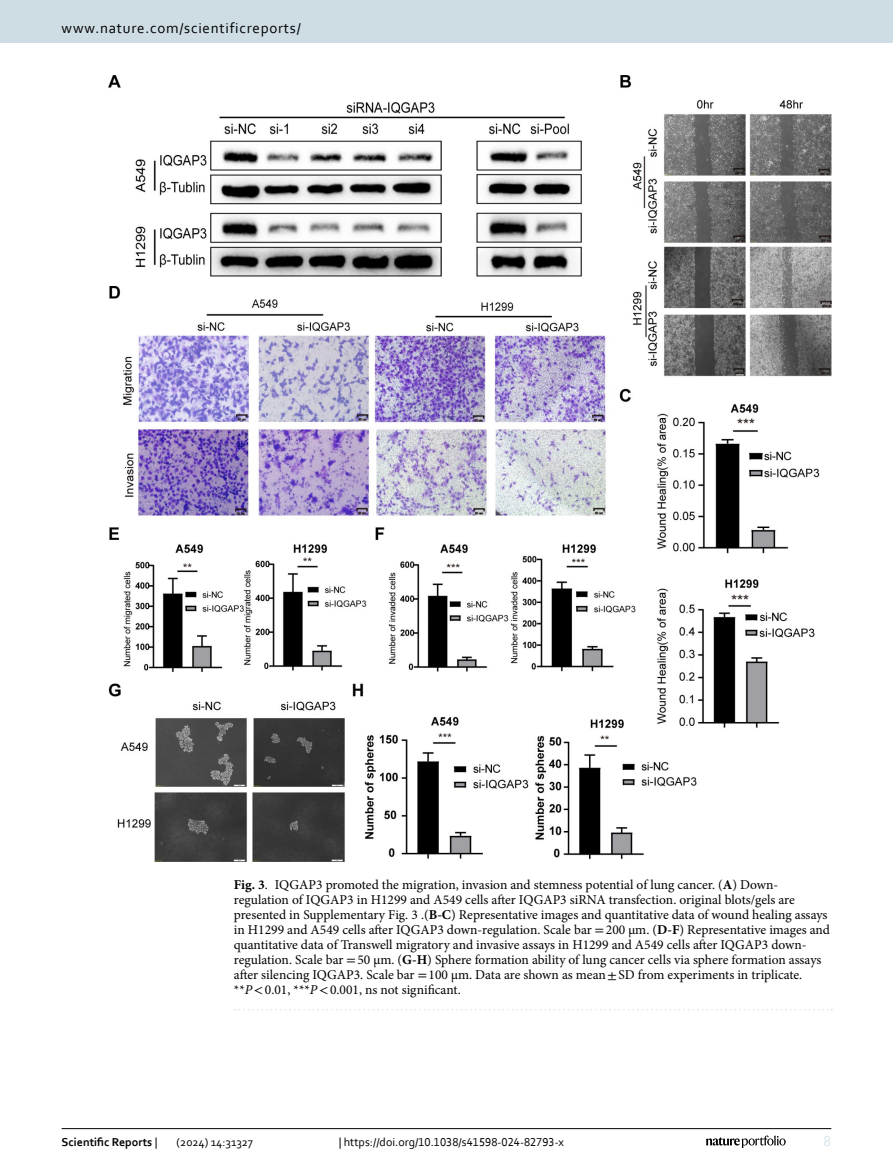
<style>
.page{position:relative;width:893px;height:1174px;background:#fff}
.page>*{position:absolute;margin:0;border:0;box-sizing:border-box;transform-origin:0 0}
.t1{font:15px "Corbel";letter-spacing:.05em;color:#000}
.t2{font:15px "Corbel";color:#d9e4eb}
.Figure_Caption{font:13.5px/15px "Minion Pro";color:#000}
.t3{font:12px "Corbel";color:#000}
.t4{font:700 12px "Corbel";color:#000}
.s1{font-weight:700}
.s2{font-family:"STIX"}
.s3{font-style:italic}
.s4{font-weight:400}
</style>
<div class="page">
<img style="left:108px;top:76px;width:723px;height:785px">
<svg style="left:235px;top:1009px;width:597px;height:1px"></svg>
<hr style="left:62px;top:1128px;width:769px;height:1px;background:#000">
<svg style="left:706px;top:1135px;width:80px;height:12px"></svg>
<div style="left:0;top:0;width:893px;height:43px;background:#cedde4"></div>
<p class="t1" style="left:62px;top:18px;width:241px">www.nature.com/scientificreports/</p>
<p class="Figure_Caption" style="left:234px;top:877px;width:598px"><span class="s1">Fig. 3</span>. IQGAP3 promoted the migration, invasion and stemness potential of lung cancer. (<span class="s1">A</span>) Down&shy;regulation of IQGAP3 in H1299 and A549 cells after IQGAP3 siRNA transfection. original blots/gels are presented in Supplementary Fig. 3 .(<span class="s1">B-C</span>) Representative images and quantitative data of wound healing assays in H1299 and A549 cells after IQGAP3 down-regulation. Scale bar <span class="s2">=</span>200 μm. (<span class="s1">D-F</span>) Representative images and quantitative data of Transwell migratory and invasive assays in H1299 and A549 cells after IQGAP3 down&shy;regulation. Scale bar <span class="s2">=</span>50 μm. (<span class="s1">G-H</span>) Sphere formation ability of lung cancer cells via sphere formation assays after silencing IQGAP3. Scale bar <span class="s2">=</span>100 μm. Data are shown as mean<span class="s2">±</span>SD from experiments in triplicate. **<span class="s3">P</span><span class="s2">&lt;</span>0.01, ***<span class="s3">P</span><span class="s2">&lt;</span>0.001, ns not significant.</p>
<p class="t4" style="left:62px;top:1134px;width:97px">Scientific Reports <span class="s4">|</span></p>
<p class="t3" style="left:177px;top:1134px;width:78px">(2024) 14:31327</p>
<p class="t3" style="left:339px;top:1134px;width:227px">| https://doi.org/10.1038/s41598-024-82793-x</p>
<p class="t2" style="left:824px;top:1132px;width:9px">8</p>
</div>
